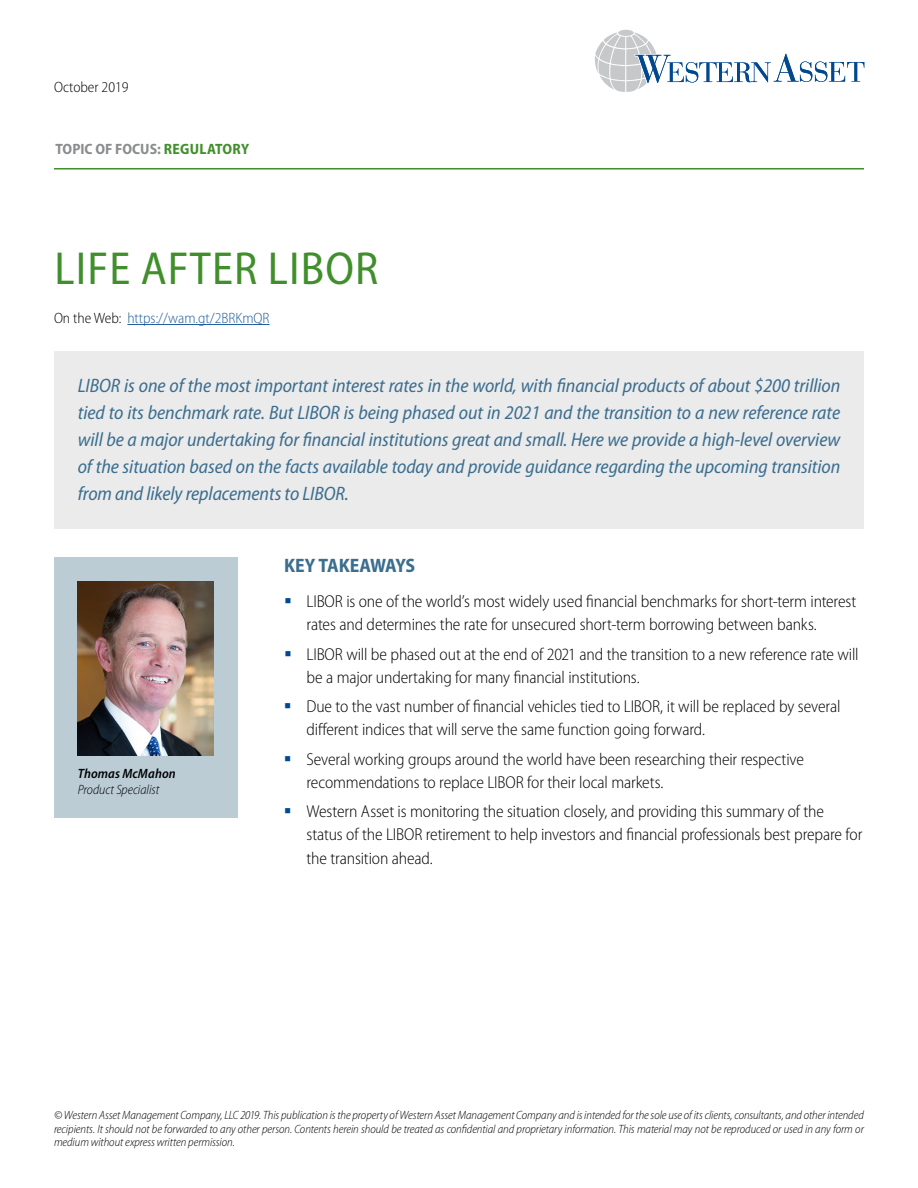
<style>
.page{position:relative;width:918px;height:1188px;background:#fff}
.page>*{position:absolute;margin:0;border:0;box-sizing:border-box;transform-origin:0 0}
.t1{font:semi-condensed 46.5px "Myriad Pro";letter-spacing:.025em;color:#418f2c}
.t2{font:italic semi-condensed 19.5px/27px "Myriad Pro";letter-spacing:-.005em;color:#3b6e8f;text-align:justify}
.t3{font:700 semi-condensed 19.5px "Myriad Pro";letter-spacing:-.01em;color:#3b6e8f}
.t4{font:300 semi-condensed 17.25px/23.2px "Myriad Pro";letter-spacing:-.01em;color:#000}
.t5{font:300 semi-condensed 15px "Myriad Pro";color:#215e9e}
.t6{font:700 semi-condensed 15px "Myriad Pro";color:#8a8c8e}
.t7{font:15px "Myriad Pro Light Semi Cn 2";color:#000}
.t8{font:italic 300 semi-condensed 13.5px "Myriad Pro";letter-spacing:-.005em;color:#000}
.t9{font:italic 600 semi-condensed 13.5px "Myriad Pro";letter-spacing:.01em;color:#000}
.t10{font:italic 300 semi-condensed 12px/13.5px "Myriad Pro";letter-spacing:-.005em;color:#000;text-align:justify}
.s1{color:#418f2c}
.s2{color:#000}
</style>
<div class="page">
<hr style="left:127px;top:324px;width:143px;height:1px;background:#215e9e">
<div style="left:54px;top:557px;width:184px;height:261px;background:#bbccd5"></div>
<div style="left:618px;top:30px;width:16px;height:6px;background:#c7c8ca;border-radius:50%"></div>
<svg style="left:595px;top:32px;width:269px;height:60px"></svg>
<hr style="left:54px;top:168px;width:810px;height:2px;background:#418f2c">
<div style="left:54px;top:351px;width:810px;height:178px;background:#ebebec"></div>
<img style="left:78px;top:581px;width:135px;height:175px">
<p class="t7" style="left:54px;top:79px;width:76px">October 2019</p>
<p class="t6" style="left:56px;top:141px;width:195px">TOPIC OF FOCUS: <span class="s1">REGULATORY</span></p>
<h1 class="t1" style="left:54px;top:243px;width:326px">LIFE AFTER LIBOR</h1>
<p class="t5" style="left:54px;top:310px;width:217px"><span class="s2">On the Web:</span> https://wam.gt/2BRKmQR</p>
<p class="t2" style="left:78px;top:372px;width:764px">LIBOR is one of the most important interest rates in the world, with financial products of about $200 trillion tied to its benchmark rate. But LIBOR is being phased out in 2021 and the transition to a new reference rate will be a major undertaking for financial institutions great and small. Here we provide a high-level overview of the situation based on the facts available today and provide guidance regarding the upcoming transition from and likely replacements to LIBOR.</p>
<p class="t9" style="left:78px;top:766px;width:100px">Thomas McMahon</p>
<p class="t8" style="left:78px;top:783px;width:83px">Product Specialist</p>
<p class="t3" style="left:284px;top:554px;width:133px">KEY TAKEAWAYS</p>
<p class="t4" style="left:307px;top:590px;width:551px">LIBOR is one of the world’s most widely used financial benchmarks for short-term interest rates and determines the rate for unsecured short-term borrowing between banks.</p>
<p class="t4" style="left:307px;top:643px;width:554px">LIBOR will be phased out at the end of 2021 and the transition to a new reference rate will be a major undertaking for many financial institutions.</p>
<p class="t4" style="left:306px;top:695px;width:535px">Due to the vast number of financial vehicles tied to LIBOR, it will be replaced by several different indices that will serve the same function going forward.</p>
<p class="t4" style="left:306px;top:748px;width:499px">Several working groups around the world have been researching their respective recommendations to replace LIBOR for their local markets.</p>
<p class="t4" style="left:306px;top:800px;width:557px">Western Asset is monitoring the situation closely, and providing this summary of the status of the LIBOR retirement to help investors and financial professionals best prepare for the transition ahead.</p>
<p class="t10" style="left:54px;top:1109px;width:811px">© Western Asset Management Company, LLC 2019. This publication is the property of Western Asset Management Company and is intended for the sole use of its clients, consultants, and other intended recipients. It should not be forwarded to any other person. Contents herein should be treated as confidential and proprietary information. This material may not be reproduced or used in any form or medium without express written permission.</p>
</div>
